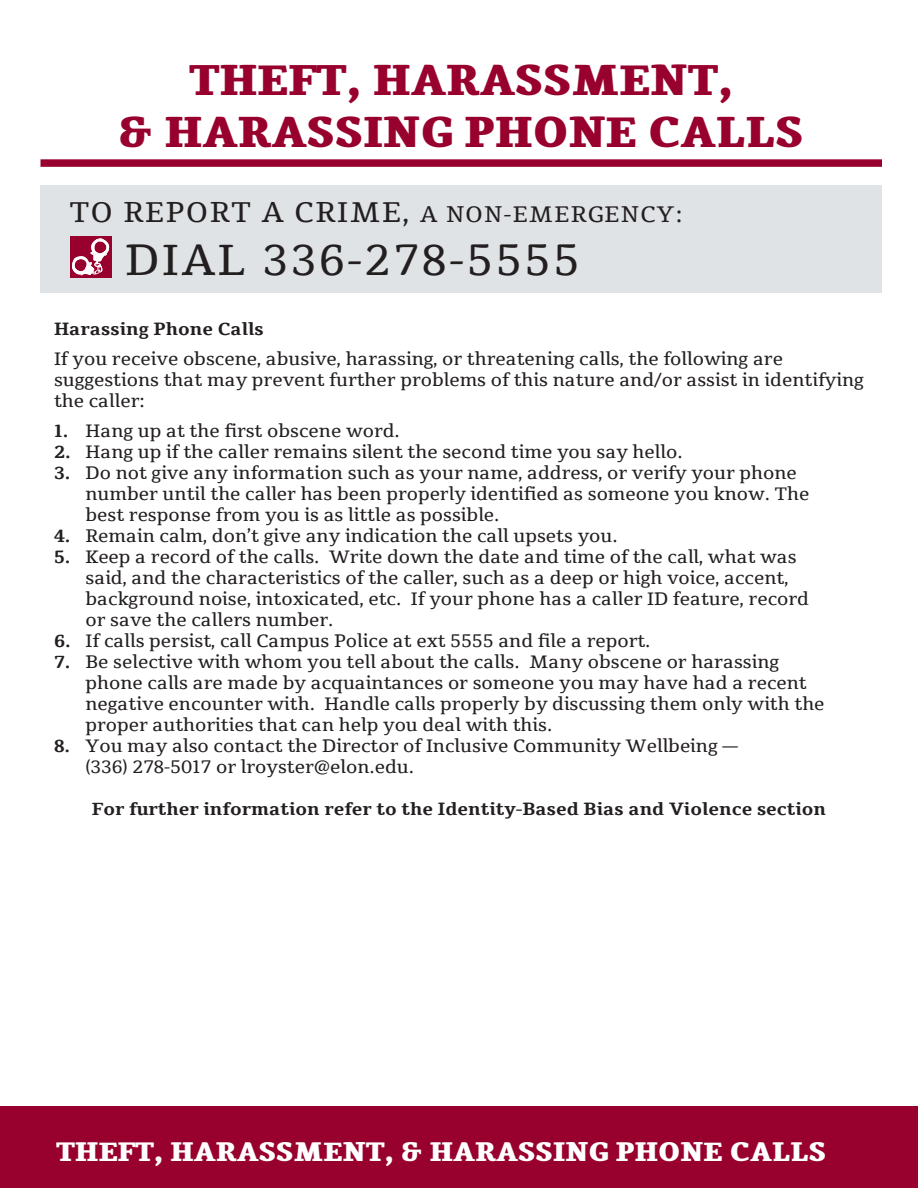
<style>
.page{position:relative;width:918px;height:1188px;background:#fff}
.page>*{position:absolute;margin:0;border:0;box-sizing:border-box;transform-origin:0 0}
.t1{font:800 43.5px "Tienne";color:#98012d}
.t2{font:43.5px "Tienne";letter-spacing:.06em;color:#231f20}
.t3{font:28.5px "Tienne";letter-spacing:.06em;color:#231f20}
.t4{font:800 27px "Tienne";color:#fff}
.t5{font:18px/21px "Tienne";color:#231f20}
.t6{font:700 18px "Tienne";color:#231f20}
.s1{font-size:22.5px}
.s2{font-weight:700}
</style>
<div class="page">
<div style="left:0;top:1106px;width:918px;height:82px;background:#98012d"></div>
<div style="left:40px;top:159px;width:842px;height:8px;background:#98012d"></div>
<div style="left:40px;top:185px;width:842px;height:107px;background:#e0e3e6"></div>
<div style="left:70px;top:236px;width:42px;height:42px;background:#98012d"></div>
<svg style="left:72px;top:238px;width:38px;height:38px"></svg>
<p class="t1" style="left:189px;top:55px;width:546px">THEFT, HARASSMENT,</p>
<p class="t1" style="left:119px;top:107px;width:687px">&amp; HARASSING PHONE CALLS</p>
<p class="t3" style="left:70px;top:194px;width:614px">TO REPORT A CRIME, <span class="s1">A NON-EMERGENCY:</span></p>
<p class="t2" style="left:125px;top:232px;width:455px">DIAL 336-278-5555</p>
<p class="t6" style="left:54px;top:318px;width:211px">Harassing Phone Calls</p>
<p class="t5" style="left:54px;top:349px;width:730px">If you receive obscene, abusive, harassing, or threatening calls, the following are</p>
<p class="t5" style="left:54px;top:370px;width:811px">suggestions that may prevent further problems of this nature and/or assist in identifying the caller:</p>
<p class="t5" style="left:54px;top:421px;width:347px"><span class="s2">1.</span> Hang up at the first obscene word.</p>
<p class="t5" style="left:54px;top:442px;width:630px"><span class="s2">2.</span> Hang up if the caller remains silent the second time you say hello.</p>
<p class="t5" style="left:54px;top:463px;width:744px"><span class="s2">3.</span> Do not give any information such as your name, address, or verify your phone</p>
<p class="t5" style="left:86px;top:484px;width:725px">number until the caller has been properly identified as someone you know. The</p>
<p class="t5" style="left:86px;top:505px;width:416px">best response from you is as little as possible.</p>
<p class="t5" style="left:54px;top:526px;width:565px"><span class="s2">4.</span> Remain calm, don’t give any indication the call upsets you.</p>
<p class="t5" style="left:54px;top:547px;width:744px"><span class="s2">5.</span> Keep a record of the calls. Write down the date and time of the call, what was</p>
<p class="t5" style="left:86px;top:568px;width:704px">said, and the characteristics of the caller, such as a deep or high voice, accent,</p>
<p class="t5" style="left:86px;top:589px;width:725px">background noise, intoxicated, etc. If your phone has a caller ID feature, record</p>
<p class="t5" style="left:86px;top:610px;width:249px">or save the callers number.</p>
<p class="t5" style="left:54px;top:631px;width:598px"><span class="s2">6.</span> If calls persist, call Campus Police at ext 5555 and file a report.</p>
<p class="t5" style="left:54px;top:652px;width:727px"><span class="s2">7.</span> Be selective with whom you tell about the calls. Many obscene or harassing</p>
<p class="t5" style="left:86px;top:673px;width:723px">phone calls are made by acquaintances or someone you may have had a recent</p>
<p class="t5" style="left:86px;top:694px;width:741px">negative encounter with. Handle calls properly by discussing them only with the</p>
<p class="t5" style="left:86px;top:715px;width:468px">proper authorities that can help you deal with this.</p>
<p class="t5" style="left:54px;top:736px;width:685px"><span class="s2">8.</span> You may also contact the Director of Inclusive Community Wellbeing —</p>
<p class="t5" style="left:86px;top:757px;width:330px">(336) 278-5017 or lroyster@elon.edu.</p>
<p class="t6" style="left:92px;top:798px;width:736px">For further information refer to the Identity-Based Bias and Violence section</p>
<p class="t4" style="left:56px;top:1136px;width:772px">THEFT, HARASSMENT, &amp; HARASSING PHONE CALLS</p>
</div>
